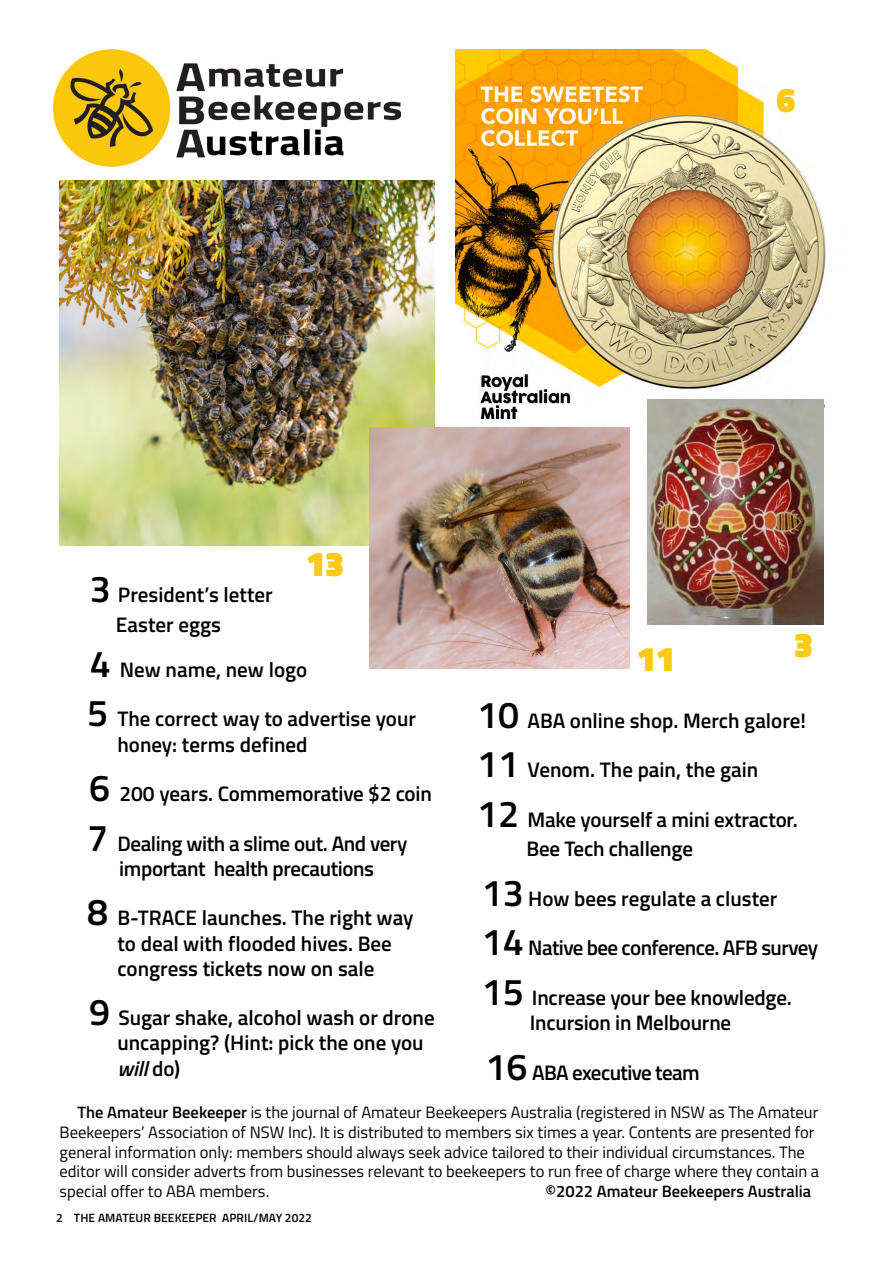
<style>
.page{position:relative;width:893px;height:1263px;background:#fff}
.page>*{position:absolute;margin:0;border:0;box-sizing:border-box;transform-origin:0 0}
.t1{font:600 37.5px "Titillium";color:#000}
.t2{font:900 34.5px "Titillium";color:#faca16}
.t3{font:600 21px/25.2px "Titillium";color:#000}
.t4{font:600 21px/25.2px "Titillium";letter-spacing:-.02em;color:#000;text-align:center}
.t5{font:600 21px "Titillium";letter-spacing:-.03em;color:#000}
.t6{font:16.5px/19.8px "Titillium";color:#000}
.t7{font:600 16.5px "Titillium";color:#000}
.t8{font:600 12px "Titillium";letter-spacing:.01em;color:#000}
.s1{font-size:37.5px}
.s2{font-style:italic}
.s3{font-weight:600}
</style>
<div class="page">
<img style="left:455px;top:49px;width:371px;height:392px">
<img style="left:54px;top:49px;width:346px;height:118px">
<img style="left:647px;top:400px;width:176px;height:225px">
<img style="left:60px;top:181px;width:375px;height:365px">
<img style="left:370px;top:427px;width:259px;height:241px">
<h2 class="t2" style="left:776px;top:74px;width:20px">6</h2>
<h2 class="t2" style="left:306px;top:539px;width:39px">13</h2>
<h1 class="t1" style="left:90px;top:561px;width:23px">3</h1>
<p class="t3" style="left:116px;top:579px;width:158px;line-height:29.7px">President’s letter<br>Easter eggs</p>
<p class="t3" style="left:90px;top:656px;width:219px"><span class="s1">4</span> New name, new logo</p>
<p class="t3" style="left:117px;top:705px;width:300px;text-indent:-30px"><span class="s1">5</span> The correct way to advertise your honey: terms defined</p>
<p class="t3" style="left:89px;top:780px;width:344px"><span class="s1">6</span> 200 years. Commemorative $2 coin</p>
<p class="t4" style="left:87px;top:830px;width:322px"><span class="s1">7</span> Dealing with a slime out. And very important health precautions</p>
<p class="t3" style="left:87px;top:904px;width:328px;text-align:center"><span class="s1">8</span> B-TRACE launches. The right way to deal with flooded hives. Bee congress tickets now on sale</p>
<p class="t3" style="left:117px;top:1004px;width:319px;text-indent:-28px"><span class="s1">9</span> Sugar shake, alcohol wash or drone uncapping? (Hint: pick the one you <span class="s2">will</span> do)</p>
<p class="t6" style="left:60px;top:1101px;width:761px;text-indent:18px"><span class="s3">The Amateur Beekeeper</span> is the journal of Amateur Beekeepers Australia (registered in NSW as The Amateur Beekeepers’ Association of NSW Inc). It is distributed to members six times a year. Contents are presented for general information only: members should always seek advice tailored to their individual circumstances. The editor will consider adverts from businesses relevant to beekeepers to run free of charge where they contain a special offer to ABA members.</p>
<h2 class="t2" style="left:794px;top:620px;width:20px">3</h2>
<h2 class="t2" style="left:637px;top:633px;width:39px">11</h2>
<p class="t3" style="left:477px;top:707px;width:330px"><span class="s1">10</span> ABA online shop. Merch galore!</p>
<p class="t3" style="left:477px;top:756px;width:283px"><span class="s1">11</span> Venom. The pain, the gain</p>
<p class="t3" style="left:526px;top:803px;width:273px;line-height:29.7px;text-indent:-49px"><span class="s1">12</span> Make yourself a mini extractor.<br>Bee Tech challenge</p>
<p class="t3" style="left:482px;top:885px;width:297px"><span class="s1">13</span> How bees regulate a cluster</p>
<p class="t5" style="left:482px;top:932px;width:338px"><span class="s1">14</span> Native bee conference. AFB survey</p>
<p class="t3" style="left:482px;top:984px;width:312px;text-align:center"><span class="s1">15</span> Increase your bee knowledge.<br>Incursion in Melbourne</p>
<p class="t5" style="left:485px;top:1056px;width:216px"><span class="s1">16</span> ABA executive team</p>
<p class="t7" style="left:546px;top:1179px;width:267px">©2022 Amateur Beekeepers Australia</p>
<p class="t8" style="left:56px;top:1209px;width:257px">2 THE AMATEUR BEEKEEPER APRIL/MAY 2022</p>
</div>
